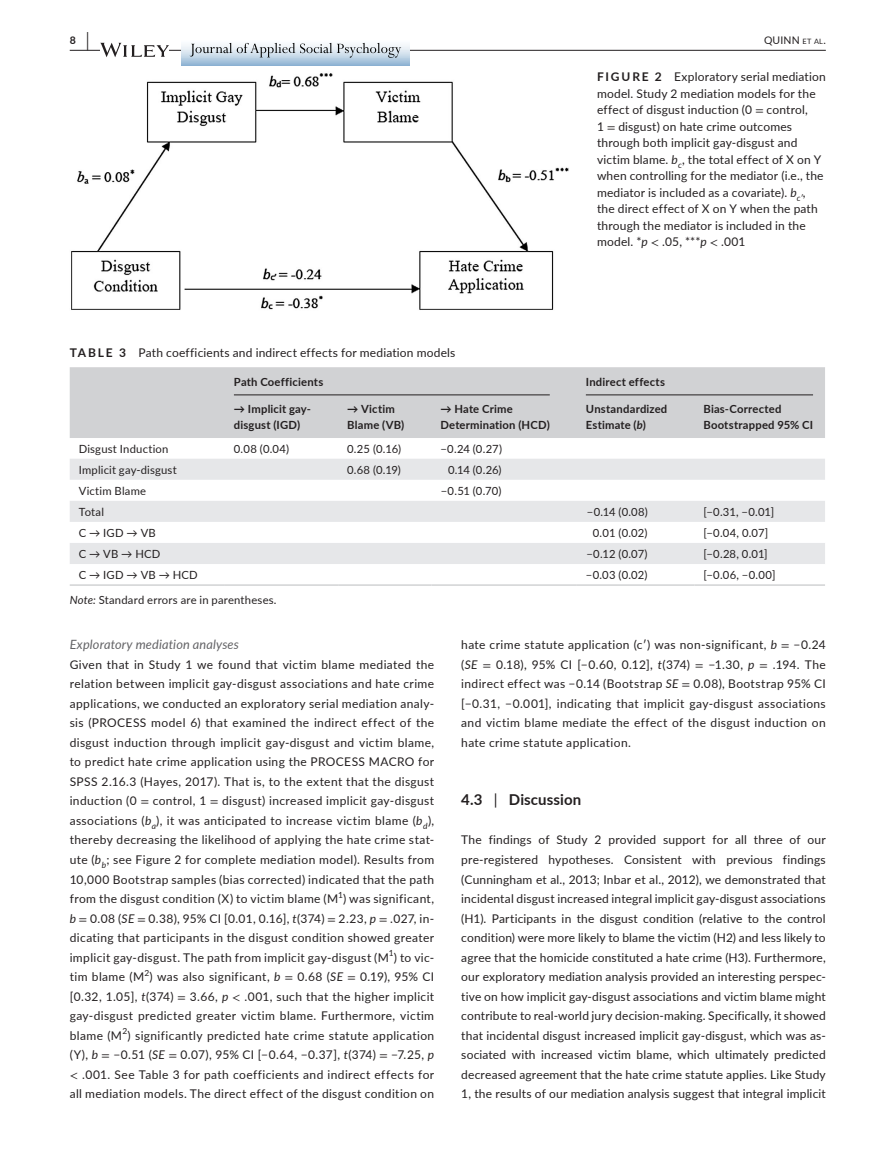
<style>
.page{position:relative;width:893px;height:1174px;background:#fff}
.page>*{position:absolute;margin:0;border:0;box-sizing:border-box;transform-origin:0 0}
.t1{font:700 15px "Lato";letter-spacing:.005em;color:#231f20}
.t2{font:italic 12.75px "Lato";letter-spacing:.01em;color:#636366}
.t3{font:12px/19.5px "Lato";letter-spacing:.015em;color:#231f20;text-align:justify}
.t4{font:11.25px "Lato";letter-spacing:.015em;color:#231f20}
.t5{font:700 11.25px/15.8px "Lato";letter-spacing:.02em;color:#231f20}
.t6{font:10.5px "Lato";letter-spacing:.015em;color:#231f20}
.t7{font:700 10.5px "Lato";color:#231f20}
.s1{font-size:19.5px}
.s2{font-size:7.35px}
.s3{font-weight:700}
.s4{font-family:"STIX"}
.s5{font-style:italic}
.s6{font-weight:400}
</style>
<div class="page">
<hr style="left:70px;top:50px;width:756px;height:1px;background:#231f20">
<svg style="left:100px;top:43px;width:69px;height:14px"></svg>
<img style="left:181px;top:42px;width:229px;height:23px">
<svg style="left:190px;top:43px;width:211px;height:15px"></svg>
<img style="left:71px;top:73px;width:498px;height:237px">
<div style="left:70px;top:367px;width:755px;height:71px;background:#d1d2d4"></div>
<svg style="left:70px;top:459px;width:755px;height:105px;fill:#e6e7e9"></svg>
<hr style="left:70px;top:584px;width:155px;height:2px;background:#d1d2d4">
<hr style="left:225px;top:584px;width:113px;height:2px;background:#d1d2d4">
<hr style="left:338px;top:584px;width:93px;height:2px;background:#d1d2d4">
<hr style="left:431px;top:584px;width:146px;height:2px;background:#d1d2d4">
<hr style="left:577px;top:584px;width:117px;height:2px;background:#d1d2d4">
<hr style="left:694px;top:584px;width:131px;height:2px;background:#d1d2d4">
<hr style="left:234px;top:394px;width:316px;height:1px;background:#231f20">
<hr style="left:586px;top:394px;width:227px;height:1px;background:#231f20">
<p class="t7" style="left:70px;top:33px;width:21px">8 <span class="s1">|</span></p>
<p class="t6" style="left:764px;top:33px;width:63px">QUINN <span class="s2">et al</span>.</p>
<p class="t3" style="left:597px;top:68px;width:230px;line-height:16.5px;text-align:left"><span class="s3">FIGURE 2</span> Exploratory serial mediation model. Study 2 mediation models for the effect of disgust induction (0 <span class="s4">=</span> control,<br>1 <span class="s4">=</span> disgust) on hate crime outcomes through both implicit gay-disgust and victim blame. <span class="s5">b</span><sub>c</sub>, the total effect of X on Y when controlling for the mediator (i.e., the mediator is included as a covariate). <span class="s5">b</span><sub>c′</sub>, the direct effect of X on Y when the path through the mediator is included in the model. *<span class="s5">p</span> <span class="s4">&lt;</span> .05, ***<span class="s5">p</span> <span class="s4">&lt;</span> .001</p>
<p class="t3" style="left:70px;top:343px;width:387px"><span class="s3">TABLE 3</span> Path coefficients and indirect effects for mediation models</p>
<p class="t5" style="left:234px;top:373px;width:91px">Path Coefficients</p>
<p class="t5" style="left:586px;top:373px;width:81px">Indirect effects</p>
<p class="t5" style="left:234px;top:400px;width:79px">→ Implicit gay&shy;disgust (IGD)</p>
<p class="t5" style="left:347px;top:400px;width:59px">→ Victim<br>Blame (VB)</p>
<p class="t5" style="left:440px;top:400px;width:111px">→ Hate Crime<br>Determination (HCD)</p>
<p class="t5" style="left:586px;top:400px;width:83px">Unstandardized<br>Estimate (<span class="s5">b</span>)</p>
<p class="t5" style="left:703px;top:400px;width:111px">Bias-Corrected<br>Bootstrapped 95% CI</p>
<p class="t4" style="left:79px;top:440px;width:91px">Disgust Induction</p>
<p class="t4" style="left:234px;top:440px;width:57px">0.08 (0.04)</p>
<p class="t4" style="left:347px;top:440px;width:56px">0.25 (0.16)</p>
<p class="t4" style="left:440px;top:440px;width:63px">−0.24 (0.27)</p>
<p class="t4" style="left:79px;top:461px;width:100px">Implicit gay-disgust</p>
<p class="t4" style="left:347px;top:461px;width:55px">0.68 (0.19)</p>
<p class="t4" style="left:448px;top:461px;width:55px">0.14 (0.26)</p>
<p class="t4" style="left:79px;top:483px;width:69px">Victim Blame</p>
<p class="t4" style="left:441px;top:483px;width:62px">−0.51 (0.70)</p>
<p class="t4" style="left:79px;top:504px;width:27px">Total</p>
<p class="t4" style="left:587px;top:504px;width:62px">−0.14 (0.08)</p>
<p class="t4" style="left:703px;top:504px;width:72px">[−0.31, −0.01]</p>
<p class="t4" style="left:79px;top:525px;width:79px">C → IGD → VB</p>
<p class="t4" style="left:593px;top:525px;width:56px">0.01 (0.02)</p>
<p class="t4" style="left:703px;top:525px;width:67px">[−0.04, 0.07]</p>
<p class="t4" style="left:79px;top:546px;width:83px">C → VB → HCD</p>
<p class="t4" style="left:586px;top:546px;width:63px">−0.12 (0.07)</p>
<p class="t4" style="left:703px;top:546px;width:66px">[−0.28, 0.01]</p>
<p class="t4" style="left:79px;top:567px;width:121px">C → IGD → VB → HCD</p>
<p class="t4" style="left:586px;top:567px;width:63px">−0.03 (0.02)</p>
<p class="t4" style="left:703px;top:567px;width:74px">[−0.06, −0.00]</p>
<p class="t4" style="left:70px;top:591px;width:208px"><span class="s5">Note:</span> Standard errors are in parentheses.</p>
<p class="t2" style="left:70px;top:635px;width:171px">Exploratory mediation analyses</p>
<p class="t3" style="left:70px;top:654px;width:366px">Given that in Study 1 we found that victim blame mediated the relation between implicit gay-disgust associations and hate crime applications, we conducted an exploratory serial mediation analy&shy;sis (PROCESS model 6) that examined the indirect effect of the disgust induction through implicit gay-disgust and victim blame, to predict hate crime application using the PROCESS MACRO for SPSS 2.16.3 (Hayes, 2017). That is, to the extent that the disgust induction (0 <span class="s4">=</span> control, 1 <span class="s4">=</span> disgust) increased implicit gay-disgust associations (<span class="s5">b</span><sub>a</sub>), it was anticipated to increase victim blame (<span class="s5">b</span><sub>d</sub>), thereby decreasing the likelihood of applying the hate crime stat&shy;ute (<span class="s5">b</span><sub>b</sub>; see Figure 2 for complete mediation model). Results from 10,000 Bootstrap samples (bias corrected) indicated that the path from the disgust condition (X) to victim blame (M<sup>1</sup>) was significant, <span class="s5">b</span> <span class="s4">=</span> 0.08 (<span class="s5">SE</span> <span class="s4">=</span> 0.38), 95% CI [0.01, 0.16], <span class="s5">t</span>(374) <span class="s4">=</span> 2.23, <span class="s5">p</span> <span class="s4">=</span> .027, in&shy;dicating that participants in the disgust condition showed greater implicit gay-disgust. The path from implicit gay-disgust (M<sup>1</sup>) to vic&shy;tim blame (M<sup>2</sup>) was also significant, <span class="s5">b</span> <span class="s4">=</span> 0.68 (<span class="s5">SE</span> <span class="s4">=</span> 0.19), 95% CI [0.32, 1.05], <span class="s5">t</span>(374) <span class="s4">=</span> 3.66, <span class="s5">p</span> <span class="s4">&lt;</span> .001, such that the higher implicit gay-disgust predicted greater victim blame. Furthermore, victim blame (M<sup>2</sup>) significantly predicted hate crime statute application (Y), <span class="s5">b</span> <span class="s4">=</span> −0.51 (<span class="s5">SE</span> <span class="s4">=</span> 0.07), 95% CI [−0.64, −0.37], <span class="s5">t</span>(374) <span class="s4">=</span> −7.25, <span class="s5">p </span><span class="s4">&lt;</span> .001. See Table 3 for path coefficients and indirect effects for all mediation models. The direct effect of the disgust condition on</p>
<p class="t3" style="left:461px;top:635px;width:366px">hate crime statute application (c′) was non-significant, <span class="s5">b</span> <span class="s4">=</span> −0.24 (<span class="s5">SE</span> <span class="s4">=</span> 0.18), 95% CI [−0.60, 0.12], <span class="s5">t</span>(374) <span class="s4">=</span> −1.30, <span class="s5">p</span> <span class="s4">=</span> .194. The indirect effect was −0.14 (Bootstrap <span class="s5">SE</span> <span class="s4">=</span> 0.08), Bootstrap 95% CI [−0.31, −0.001], indicating that implicit gay-disgust associations and victim blame mediate the effect of the disgust induction on hate crime statute application.</p>
<p class="t1" style="left:461px;top:789px;width:121px">4.3 <span class="s6">|</span> Discussion</p>
<p class="t3" style="left:461px;top:830px;width:366px">The findings of Study 2 provided support for all three of our pre-registered hypotheses. Consistent with previous findings (Cunningham et al., 2013; Inbar et al., 2012), we demonstrated that incidental disgust increased integral implicit gay-disgust associations (H1). Participants in the disgust condition (relative to the control condition) were more likely to blame the victim (H2) and less likely to agree that the homicide constituted a hate crime (H3). Furthermore, our exploratory mediation analysis provided an interesting perspec&shy;tive on how implicit gay-disgust associations and victim blame might contribute to real-world jury decision-making. Specifically, it showed that incidental disgust increased implicit gay-disgust, which was as&shy;sociated with increased victim blame, which ultimately predicted decreased agreement that the hate crime statute applies. Like Study 1, the results of our mediation analysis suggest that integral implicit</p>
</div>
